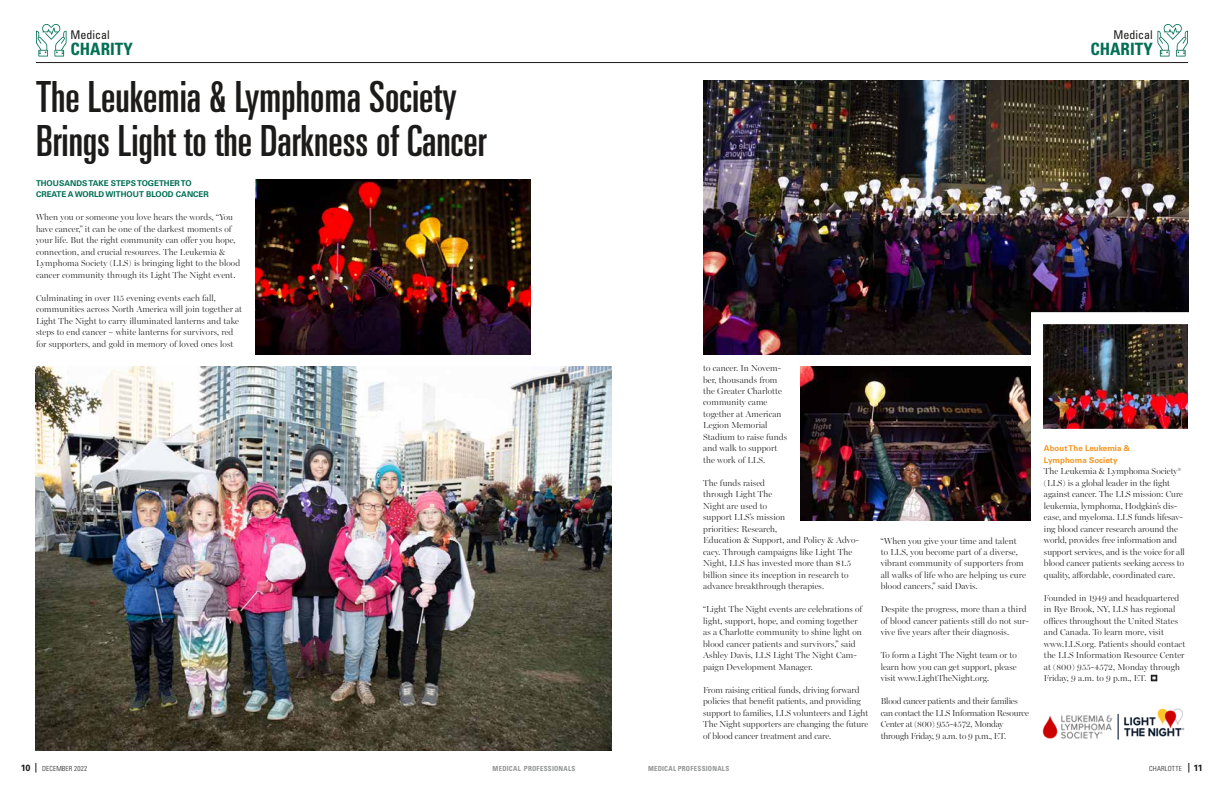
<style>
.page{position:relative;width:1224px;height:792px;background:#fff}
.page>*{position:absolute;margin:0;border:0;box-sizing:border-box;transform-origin:0 0}
.t1{font:ultra-condensed 42.9px/43.9px "Univers LT Std";color:#1c1b1a}
.t2{font:700 condensed 17px "Univers LT Std";color:#006f54}
.t3{font:condensed 12px "Univers LT Std";color:#1c1b1a}
.t4{font:700 9px "Univers LT Std";color:#1c1b1a}
.t5{font:300 8.8px/11.5px "Miller Banner";letter-spacing:.01em;color:#1c1b1a}
.t6{font:300 8.8px/11.5px "Miller Banner";letter-spacing:-.02em;color:#1c1b1a}
.t7{font:700 8px/11.5px "Univers LT Std";color:#006f54}
.t8{font:700 8px/11.5px "Univers LT Std";color:#f59723}
.t9{font:700 condensed 7px "Univers LT Std";letter-spacing:.035em;color:#949696}
.t10{font:300 condensed 7px "Univers LT Std";letter-spacing:.03em;color:#1c1b1a}
</style>
<div class="page">
<hr style="left:36px;top:62px;width:576px;height:1px;background:#1c1b1a">
<svg style="left:36px;top:24px;width:31px;height:33px"></svg>
<hr style="left:612px;top:62px;width:576px;height:1px;background:#1c1b1a">
<svg style="left:1157px;top:24px;width:31px;height:33px"></svg>
<img style="left:256px;top:180px;width:274px;height:174px">
<img style="left:801px;top:366px;width:230px;height:154px">
<img style="left:1042px;top:708px;width:143px;height:32px">
<img style="left:36px;top:366px;width:576px;height:384px">
<img style="left:703px;top:81px;width:486px;height:273px">
<img style="left:1025px;top:306px;width:164px;height:141px">
<svg style="left:1151px;top:675px;width:6px;height:6px"></svg>
<h3 class="t3" style="left:70px;top:27px;width:41px">Medical</h3>
<h2 class="t2" style="left:70px;top:38px;width:64px">CHARITY</h2>
<h1 class="t1" style="left:36px;top:74px;width:452px">The Leukemia &amp; Lymphoma Society<br>Brings Light to the Darkness of Cancer</h1>
<p class="t7" style="left:36px;top:177px;width:174px">THOUSANDS TAKE STEPS TOGETHER TO<br>CREATE A WORLD WITHOUT BLOOD CANCER</p>
<p class="t5" style="left:36px;top:211px;width:206px">When you or someone you love hears the words, “You have cancer,” it can be one of the darkest moments of your life. But the right community can offer you hope, connection, and crucial resources. The Leukemia &amp; Lymphoma Society (LLS) is bringing light to the blood cancer community through its Light The Night event.</p>
<p class="t5" style="left:36px;top:292px;width:208px">Culminating in over 115 evening events each fall, communities across North America will join together at Light The Night to carry illuminated lanterns and take steps to end cancer – white lanterns for survivors, red for supporters, and gold in memory of loved ones lost</p>
<h3 class="t3" style="left:1113px;top:27px;width:41px">Medical</h3>
<h2 class="t2" style="left:1090px;top:38px;width:64px">CHARITY</h2>
<p class="t5" style="left:703px;top:362px;width:85px">to cancer. In Novem&shy;ber, thousands from the Greater Charlotte community came together at American<br>Legion Memorial<br>Stadium to raise funds and walk to support the work of LLS.</p>
<p class="t5" style="left:703px;top:477px;width:157px">The funds raised<br>through Light The<br>Night are used to<br>support LLS’s mission<br>priorities: Research,<br>Education &amp; Support, and Policy &amp; Advo&shy;cacy. Through campaigns like Light The<br>Night, LLS has invested more than $1.5 billion since its inception in research to advance breakthrough therapies.</p>
<p class="t5" style="left:703px;top:604px;width:160px">“Light The Night events are celebrations of light, support, hope, and coming together as a Charlotte community to shine light on blood cancer patients and survivors,” said Ashley Davis, LLS Light The Night Cam&shy;paign Development Manager.</p>
<p class="t5" style="left:703px;top:684px;width:167px">From raising critical funds, driving forward policies that benefit patients, and providing support to families, LLS volunteers and Light The Night supporters are changing the future of blood cancer treatment and care.</p>
<p class="t5" style="left:881px;top:535px;width:147px">“When you give your time and talent to LLS, you become part of a diverse, vibrant community of supporters from all walks of life who are helping us cure blood cancers,” said Davis.</p>
<p class="t5" style="left:881px;top:604px;width:150px">Despite the progress, more than a third of blood cancer patients still do not sur&shy;vive five years after their diagnosis.</p>
<p class="t5" style="left:881px;top:650px;width:138px;text-align:justify">To form a Light The Night team or to learn how you can get support, please visit www.LightTheNight.org.</p>
<p class="t6" style="left:881px;top:696px;width:150px">Blood cancer patients and their families can contact the LLS Information Resource Center at (800) 955-4572, Monday through Friday, 9 a.m. to 9 p.m., ET.</p>
<p class="t8" style="left:1044px;top:443px;width:88px">About The Leukemia &amp;<br>Lymphoma Society</p>
<p class="t5" style="left:1044px;top:465px;width:142px">The Leukemia &amp; Lymphoma Society® (LLS) is a global leader in the fight against cancer. The LLS mission: Cure leukemia, lymphoma, Hodgkin’s dis&shy;ease, and myeloma. LLS funds lifesav&shy;ing blood cancer research around the world, provides free information and support services, and is the voice for all blood cancer patients seeking access to quality, affordable, coordinated care.</p>
<p class="t5" style="left:1044px;top:592px;width:143px">Founded in 1949 and headquartered in Rye Brook, NY, LLS has regional offices throughout the United States and Canada. To learn more, visit www.LLS.org. Patients should contact the LLS Information Resource Center at (800) 955-4572, Monday through Friday, 9 a.m. to 9 p.m., ET.</p>
<p class="t4" style="left:21px;top:763px;width:11px">10</p>
<p class="t10" style="left:42px;top:764px;width:47px">DECEMBER 2022</p>
<p class="t9" style="left:493px;top:764px;width:84px">MEDICAL PROFESSIONALS</p>
<p class="t9" style="left:648px;top:764px;width:83px">MEDICAL PROFESSIONALS</p>
<p class="t10" style="left:1149px;top:764px;width:34px">CHARLOTTE</p>
<p class="t4" style="left:1193px;top:763px;width:11px">11</p>
</div>
